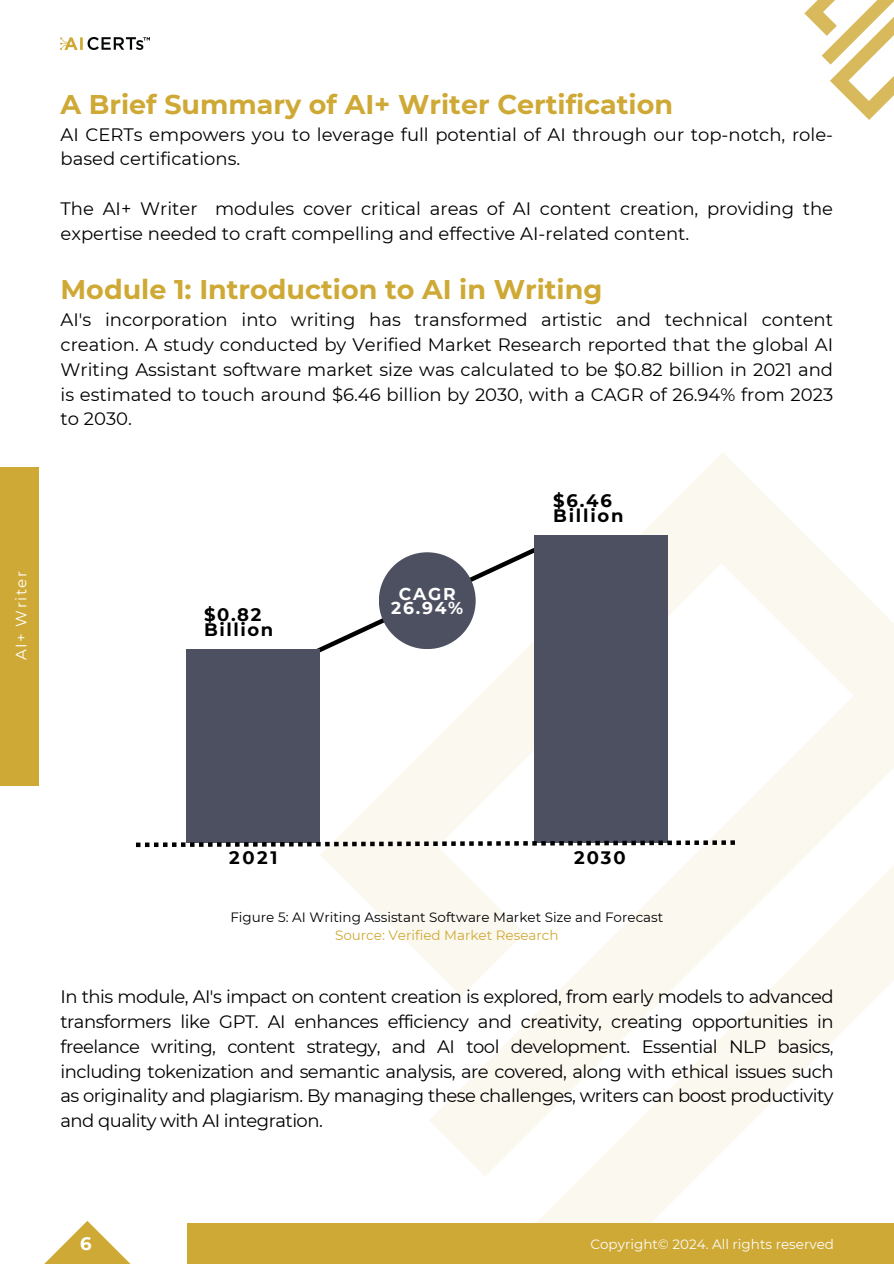
<style>
.page{position:relative;width:894px;height:1264px;background:#fff}
.page>*{position:absolute;margin:0;border:0;box-sizing:border-box;transform-origin:0 0}
.t1{font:700 27px "Montserrat";color:#cfa935}
.t2{font:18px/24.8px "Montserrat";color:#000}
.t3{font:700 18px/15.8px "Montserrat";letter-spacing:.1em;color:#000}
.t4{font:700 18px "Montserrat";color:#fff}
.t5{font:700 17.1px/14.7px "Montserrat";letter-spacing:.105em;color:#fff;text-align:center}
.t6{font:15px "Montserrat";letter-spacing:.1em;color:#fff}
.t7{font:13.5px "Montserrat";color:#000}
.t8{font:13.5px "Montserrat";color:#fdfdfd}
.t9{font:13.5px "Montserrat";color:#cfa935}
</style>
<div class="page">
<svg style="left:320px;top:453px;width:573px;height:718px"></svg>
<svg style="left:480px;top:794px;width:413px;height:428px"></svg>
<svg style="left:45px;top:1221px;width:85px;height:42px"></svg>
<div style="left:187px;top:1222px;width:706px;height:41px;background:#cfa935"></div>
<div style="left:0;top:467px;width:39px;height:318px;background:#cfa935"></div>
<img style="left:60px;top:37px;width:89px;height:13px">
<svg style="left:804px;top:0;width:89px;height:120px"></svg>
<div style="left:187px;top:649px;width:133px;height:193px;background:#4d5060"></div>
<div style="left:534px;top:535px;width:133px;height:307px;background:#4d5060"></div>
<div style="left:379px;top:552px;width:96px;height:97px;background:#4d5060;border-radius:50%"></div>
<svg style="left:136px;top:840px;width:598px;height:7px"></svg>
<h3 class="t6" style="left:12px;top:660px;width:91px;rotate:-90deg">AI+ Writer</h3>
<h3 class="t1" style="left:60px;top:87px;width:614px">A Brief Summary of AI+ Writer Certification</h3>
<h3 class="t2" style="left:60px;top:122px;width:773px">AI CERTs empowers you to leverage full potential of AI through our top-notch, role&shy;based certifications.</h3>
<p class="t2" style="left:60px;top:196px;width:773px">The AI+ Writer modules cover critical areas of AI content creation, providing the expertise needed to craft compelling and effective AI-related content.</p>
<h2 class="t1" style="left:60px;top:273px;width:543px">Module 1: Introduction to AI in Writing</h2>
<h2 class="t2" style="left:60px;top:307px;width:773px;text-align:justify">AI's incorporation into writing has transformed artistic and technical content creation. A study conducted by Verified Market Research reported that the global AI Writing Assistant software market size was calculated to be $0.82 billion in 2021 and is estimated to touch around $6.46 billion by 2030, with a CAGR of 26.94% from 2023 to 2030.</h2>
<h2 class="t3" style="left:204px;top:606px;width:70px">$0.82<br>Billion</h2>
<h2 class="t5" style="left:391px;top:586px;width:74px">CAGR<br>26.94%</h2>
<p class="t3" style="left:553px;top:492px;width:72px">$6.46<br>Billion</p>
<p class="t3" style="left:229px;top:849px;width:50px">2021</p>
<h3 class="t3" style="left:574px;top:849px;width:53px">2030</h3>
<h1 class="t7" style="left:230px;top:908px;width:434px">Figure 5: AI Writing Assistant Software Market Size and Forecast</h1>
<h2 class="t9" style="left:335px;top:926px;width:225px">Source: Verified Market Research</h2>
<p class="t2" style="left:60px;top:984px;width:774px;text-align:justify">In this module, AI's impact on content creation is explored, from early models to advanced transformers like GPT. AI enhances efficiency and creativity, creating opportunities in freelance writing, content strategy, and AI tool development. Essential NLP basics, including tokenization and semantic analysis, are covered, along with ethical issues such as originality and plagiarism. By managing these challenges, writers can boost productivity and quality with AI integration.</p>
<p class="t4" style="left:80px;top:1232px;width:13px">6</p>
<h3 class="t8" style="left:590px;top:1235px;width:245px">Copyright© 2024. All rights reserved</h3>
</div>
